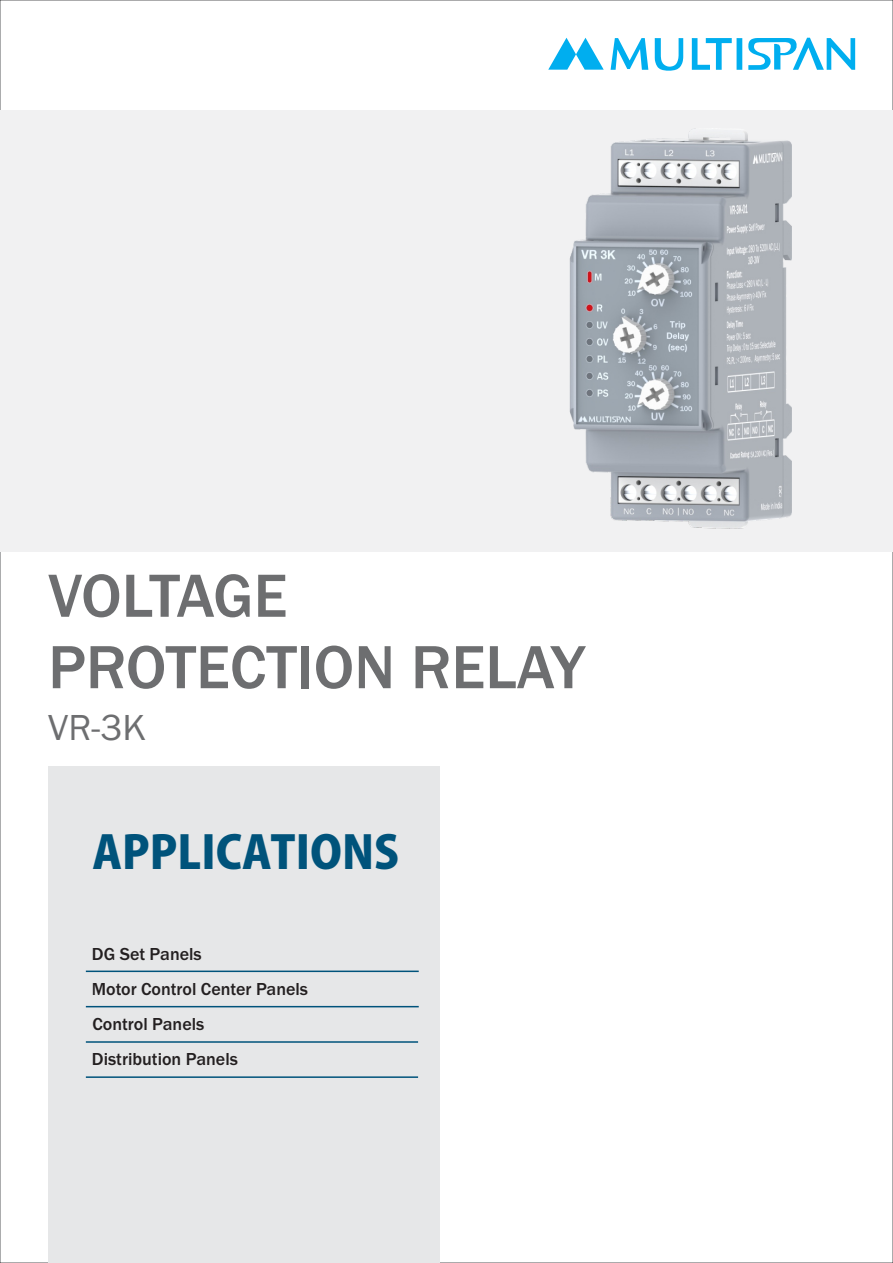
<style>
.page{position:relative;width:893px;height:1263px;background:#fff}
.page>*{position:absolute;margin:0;border:0;box-sizing:border-box;transform-origin:0 0}
.t1{font:500 63px/71.4px "Franklin Gothic";color:#6d6e70}
.t2{font:800 45px "Koz Go Pro";color:#00537b}
.t3{font:37.5px "Franklin Gothic";color:#6d6e70}
.t4{font:500 18px/35.2px "Franklin Gothic";color:#231f20}
</style>
<div class="page">
<svg style="left:548px;top:38px;width:307px;height:33px"></svg>
<div style="left:0;top:111px;width:893px;height:441px;background:#f1f1f2"></div>
<div style="left:48px;top:766px;width:392px;height:497px;background:#e6e7e8"></div>
<svg style="left:85px;top:1076px;width:334px;height:2px"></svg>
<svg style="left:85px;top:1005px;width:334px;height:3px"></svg>
<svg style="left:85px;top:970px;width:334px;height:3px"></svg>
<svg style="left:85px;top:1041px;width:334px;height:2px"></svg>
<img style="left:533px;top:110px;width:296px;height:419px">
<h1 class="t1" style="left:48px;top:565px;width:538px">VOLTAGE<br>PROTECTION RELAY</h1>
<h3 class="t3" style="left:48px;top:714px;width:99px">VR-3K</h3>
<h2 class="t2" style="left:93px;top:830px;width:308px">APPLICATIONS</h2>
<p class="t4" style="left:92px;top:937px;width:218px">DG Set Panels<br>Motor Control Center Panels<br>Control Panels<br>Distribution Panels</p>
</div>
